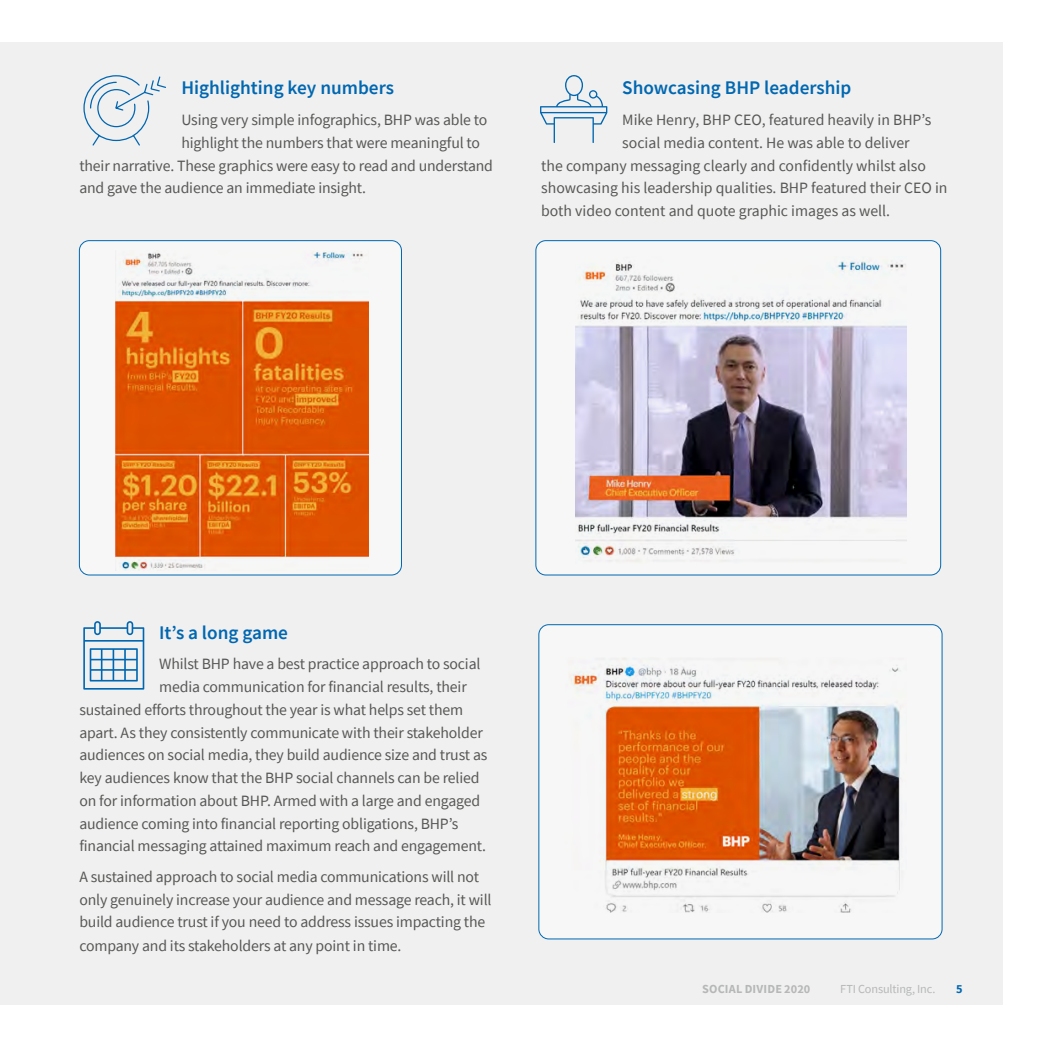
<style>
.page{position:relative;width:1042px;height:1042px;background:#fff}
.page>*{position:absolute;margin:0;border:0;box-sizing:border-box;transform-origin:0 0}
.t1{font:600 19.25px "Source Sans Pro";color:#0067b1}
.t2{font:15.75px/22.9px "Source Sans Pro";letter-spacing:-.01em;color:#575756}
.t3{font:12.25px "Source Sans Pro";letter-spacing:-.01em;color:#b6b7b7}
.t4{font:700 12.25px "Source Sans Pro";letter-spacing:.01em;color:#b6b7b7}
.t5{font:700 12.25px "Source Sans Pro";color:#0067b1}
</style>
<div class="page">
<div style="left:0;top:42px;width:1002px;height:963px;background:#f0f0f0"></div>
<div style="left:79px;top:241px;width:322px;height:334px;background:#f7f7f7;border-radius:10px"></div>
<div style="left:79px;top:240px;width:323px;height:335px;border:1px solid #0067b1;border-radius:10px"></div>
<div style="left:536px;top:241px;width:404px;height:334px;background:#f7f7f7;border-radius:10px"></div>
<div style="left:535px;top:240px;width:406px;height:335px;border:1px solid #0067b1;border-radius:10px"></div>
<img style="left:116px;top:251px;width:253px;height:319px">
<img style="left:575px;top:260px;width:331px;height:302px">
<div style="left:539px;top:625px;width:403px;height:314px;background:#f7f7f7;border-radius:10px"></div>
<div style="left:538px;top:624px;width:404px;height:315px;border:1px solid #0067b1;border-radius:10px"></div>
<img style="left:569px;top:657px;width:331px;height:255px">
<svg style="left:83px;top:621px;width:61px;height:68px"></svg>
<svg style="left:540px;top:75px;width:67px;height:68px"></svg>
<svg style="left:83px;top:75px;width:83px;height:71px"></svg>
<p class="t1" style="left:181px;top:75px;width:214px">Highlighting key numbers</p>
<p class="t2" style="left:181px;top:108px;width:307px">Using very simple infographics, BHP was able to</p>
<p class="t2" style="left:181px;top:131px;width:300px">highlight the numbers that were meaningful to</p>
<p class="t2" style="left:79px;top:154px;width:415px">their narrative. These graphics were easy to read and understand</p>
<p class="t2" style="left:79px;top:176px;width:288px">and gave the audience an immediate insight.</p>
<p class="t1" style="left:622px;top:75px;width:231px">Showcasing BHP leadership</p>
<p class="t2" style="left:622px;top:108px;width:310px">Mike Henry, BHP CEO, featured heavily in BHP’s</p>
<p class="t2" style="left:622px;top:131px;width:289px">social media content. He was able to deliver</p>
<p class="t2" style="left:541px;top:154px;width:386px">the company messaging clearly and confidently whilst also</p>
<p class="t2" style="left:541px;top:176px;width:408px">showcasing his leadership qualities. BHP featured their CEO in</p>
<p class="t2" style="left:541px;top:199px;width:350px">both video content and quote graphic images as well.</p>
<p class="t1" style="left:159px;top:620px;width:130px">It’s a long game</p>
<p class="t2" style="left:159px;top:652px;width:323px">Whilst BHP have a best practice approach to social</p>
<p class="t2" style="left:159px;top:675px;width:309px">media communication for financial results, their</p>
<p class="t2" style="left:79px;top:698px;width:385px">sustained efforts throughout the year is what helps set them</p>
<p class="t2" style="left:79px;top:721px;width:405px">apart. As they consistently communicate with their stakeholder</p>
<p class="t2" style="left:79px;top:743px;width:409px">audiences on social media, they build audience size and trust as</p>
<p class="t2" style="left:79px;top:766px;width:402px">key audiences know that the BHP social channels can be relied</p>
<p class="t2" style="left:79px;top:789px;width:402px">on for information about BHP. Armed with a large and engaged</p>
<p class="t2" style="left:79px;top:812px;width:380px">audience coming into financial reporting obligations, BHP’s</p>
<p class="t2" style="left:79px;top:834px;width:408px">financial messaging attained maximum reach and engagement.</p>
<p class="t2" style="left:79px;top:865px;width:414px">A sustained approach to social media communications will not only genuinely increase your audience and message reach, it will build audience trust if you need to address issues impacting the company and its stakeholders at any point in time.</p>
<p class="t4" style="left:702px;top:981px;width:110px">SOCIAL DIVIDE 2020</p>
<p class="t3" style="left:840px;top:981px;width:97px">FTI Consulting, Inc.</p>
<p class="t5" style="left:956px;top:981px;width:8px">5</p>
</div>
